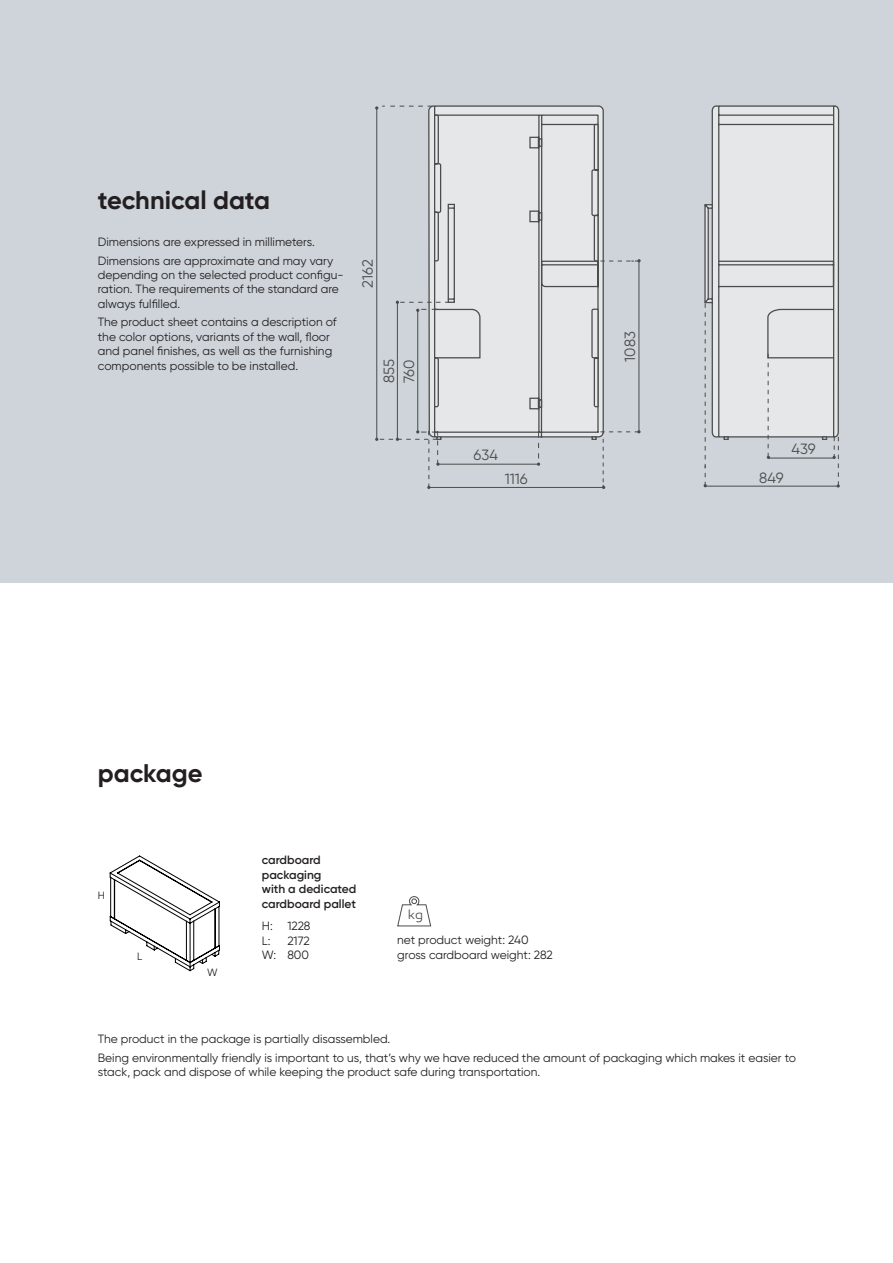
<style>
.page{position:relative;width:893px;height:1263px;background:#fff}
.page>*{position:absolute;margin:0;border:0;box-sizing:border-box;transform-origin:0 0}
.t1{font:700 25.5px "Gilroy";color:#231f20}
.t2{font:14.85px "Gilroy";color:#4b4c4d}
.t3{font:300 13.35px "Canaro";color:#4b4c4d}
.t4{font:12px/14.4px "Gilroy";color:#231f20}
.t5{font:600 12px/14.4px "Gilroy";color:#231f20}
.t6{font:10.5px "Gilroy";color:#231f20}
</style>
<div class="page">
<div style="left:0;top:0;width:893px;height:583px;background:#ced4d9"></div>
<hr style="left:376px;top:108px;width:1px;height:331px;background:#4b4c4d">
<hr style="left:417px;top:310px;width:1px;height:122px;background:#4b4c4d">
<svg style="left:428px;top:105px;width:412px;height:383px"></svg>
<svg style="left:600px;top:441px;width:41px;height:48px"></svg>
<svg style="left:375px;top:106px;width:57px;height:4px"></svg>
<svg style="left:537px;top:441px;width:3px;height:25px"></svg>
<hr style="left:768px;top:458px;width:66px;height:1px;background:#4b4c4d">
<svg style="left:767px;top:441px;width:3px;height:18px"></svg>
<svg style="left:704px;top:441px;width:3px;height:46px"></svg>
<hr style="left:397px;top:302px;width:1px;height:138px;background:#4b4c4d">
<svg style="left:396px;top:301px;width:37px;height:11px"></svg>
<svg style="left:375px;top:430px;width:65px;height:59px"></svg>
<svg style="left:832px;top:437px;width:8px;height:51px"></svg>
<svg style="left:433px;top:114px;width:395px;height:327px"></svg>
<svg style="left:110px;top:856px;width:110px;height:115px"></svg>
<svg style="left:397px;top:896px;width:35px;height:31px"></svg>
<p class="t1" style="left:98px;top:184px;width:174px">technical data</p>
<p class="t4" style="left:98px;top:234px;width:219px">Dimensions are expressed in millimeters.</p>
<p class="t4" style="left:98px;top:253px;width:247px">Dimensions are approximate and may vary depending on the selected product configu&shy;ration. The requirements of the standard are always fulfilled.</p>
<p class="t4" style="left:98px;top:315px;width:240px">The product sheet contains a description of the color options, variants of the wall, floor and panel finishes, as well as the furnishing components possible to be installed.</p>
<p class="t2" style="left:359px;top:288px;width:30px;rotate:-90deg">2162</p>
<p class="t2" style="left:380px;top:383px;width:25px;rotate:-90deg">855</p>
<p class="t2" style="left:400px;top:383px;width:25px;rotate:-90deg">760</p>
<p class="t2" style="left:621px;top:362px;width:32px;rotate:-90deg">1083</p>
<p class="t2" style="left:473px;top:446px;width:26px">634</p>
<p class="t2" style="left:505px;top:470px;width:25px">1116</p>
<p class="t2" style="left:759px;top:468px;width:26px">849</p>
<p class="t2" style="left:791px;top:440px;width:26px">439</p>
<p class="t1" style="left:98px;top:757px;width:106px">package</p>
<p class="t6" style="left:98px;top:889px;width:9px">H</p>
<p class="t6" style="left:137px;top:950px;width:7px">L</p>
<p class="t6" style="left:207px;top:966px;width:12px">W</p>
<p class="t5" style="left:262px;top:853px;width:96px">cardboard packaging<br>with a dedicated cardboard pallet</p>
<p class="t4" style="left:262px;top:919px;width:50px">H: 1228</p>
<p class="t4" style="left:262px;top:933px;width:10px">L:</p>
<p class="t4" style="left:287px;top:933px;width:24px">2172</p>
<p class="t4" style="left:262px;top:947px;width:49px">W: 800</p>
<p class="t3" style="left:408px;top:906px;width:17px">kg</p>
<p class="t4" style="left:397px;top:933px;width:133px">net product weight: 240</p>
<p class="t4" style="left:397px;top:947px;width:157px">gross cardboard weight: 282</p>
<p class="t4" style="left:98px;top:1031px;width:294px">The product in the package is partially disassembled.</p>
<p class="t4" style="left:98px;top:1050px;width:700px">Being environmentally friendly is important to us, that’s why we have reduced the amount of packaging which makes it easier to stack, pack and dispose of while keeping the product safe during transportation.</p>
</div>
